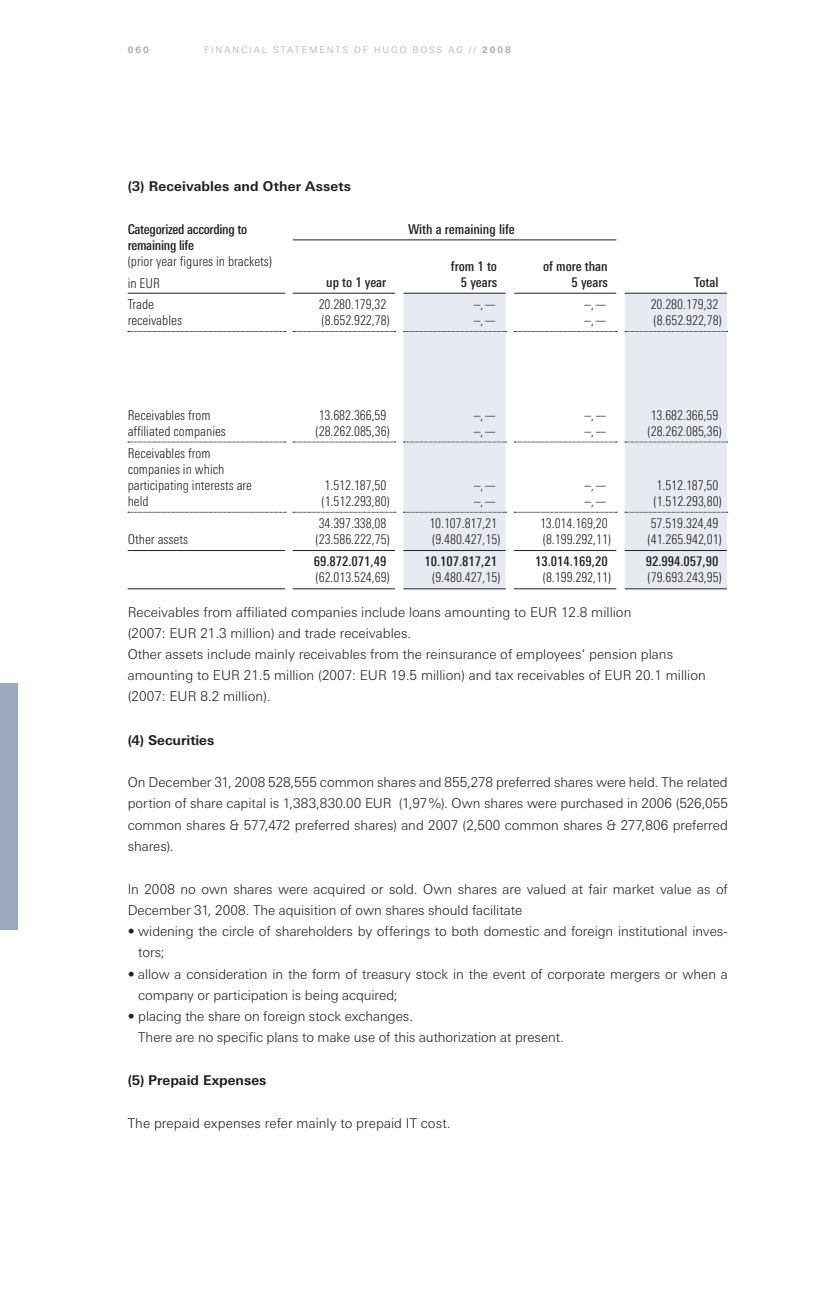
<style>
.page{position:relative;width:813px;height:1302px;background:#fff}
.page>*{position:absolute;margin:0;border:0;box-sizing:border-box;transform-origin:0 0}
.t1{font:300 13.5px/21.3px "LT Univers Basic";color:#231f20}
.t2{font:300 condensed 13.5px/15.9px "LT Univers";color:#231f20}
.t3{font:500 condensed 13.5px/15.9px "LT Univers";color:#231f20;text-align:right}
.t4{font:700 13.5px "LT Univers Basic";color:#231f20}
.t5{font:500 condensed 13.5px/15.9px "LT Univers";letter-spacing:-.02em;color:#231f20}
.t6{font:300 9px "LT Univers Basic";letter-spacing:.22em;color:#9da9bd}
.t7{font:700 9px "LT Univers Basic";color:#9da9bd}
.s1{font-weight:700}
</style>
<div class="page">
<div style="left:0;top:682px;width:17px;height:247px;background:#9da9bd"></div>
<svg style="left:403px;top:293px;width:323px;height:295px;fill:#e7eaf0"></svg>
<hr style="left:514px;top:293px;width:102px;height:1px;background:#231f20">
<hr style="left:624px;top:293px;width:102px;height:1px;background:#231f20">
<hr style="left:292px;top:293px;width:103px;height:1px;background:#231f20">
<hr style="left:128px;top:550px;width:157px;height:1px;background:#231f20">
<hr style="left:292px;top:550px;width:103px;height:1px;background:#231f20">
<hr style="left:403px;top:550px;width:102px;height:1px;background:#231f20">
<hr style="left:514px;top:550px;width:102px;height:1px;background:#231f20">
<hr style="left:624px;top:550px;width:102px;height:1px;background:#231f20">
<hr style="left:403px;top:293px;width:102px;height:1px;background:#231f20">
<hr style="left:128px;top:588px;width:157px;height:1px;background:#231f20">
<hr style="left:292px;top:588px;width:103px;height:1px;background:#231f20">
<hr style="left:403px;top:588px;width:102px;height:1px;background:#231f20">
<hr style="left:514px;top:588px;width:102px;height:1px;background:#231f20">
<hr style="left:624px;top:588px;width:102px;height:1px;background:#231f20">
<hr style="left:128px;top:293px;width:157px;height:1px;background:#231f20">
<hr style="left:292px;top:239px;width:324px;height:1px;background:#231f20">
<svg style="left:128px;top:331px;width:158px;height:1px"></svg>
<svg style="left:293px;top:331px;width:102px;height:1px"></svg>
<svg style="left:403px;top:331px;width:103px;height:1px"></svg>
<svg style="left:514px;top:331px;width:102px;height:1px"></svg>
<svg style="left:624px;top:331px;width:103px;height:1px"></svg>
<svg style="left:128px;top:441px;width:158px;height:1px"></svg>
<svg style="left:128px;top:512px;width:158px;height:1px"></svg>
<svg style="left:293px;top:441px;width:102px;height:1px"></svg>
<svg style="left:293px;top:512px;width:102px;height:1px"></svg>
<svg style="left:403px;top:441px;width:103px;height:1px"></svg>
<svg style="left:403px;top:512px;width:103px;height:1px"></svg>
<svg style="left:514px;top:441px;width:102px;height:1px"></svg>
<svg style="left:514px;top:512px;width:102px;height:1px"></svg>
<svg style="left:624px;top:441px;width:103px;height:1px"></svg>
<svg style="left:624px;top:512px;width:103px;height:1px"></svg>
<p class="t7" style="left:128px;top:46px;width:23px">060</p>
<p class="t6" style="left:204px;top:46px;width:308px">FINANCIAL STATEMENTS OF HUGO BOSS AG // <span class="s1">2008</span></p>
<p class="t4" style="left:128px;top:181px;width:225px">(3) Receivables and Other Assets</p>
<p class="t5" style="left:128px;top:222px;width:121px">Categorized according to remaining life</p>
<p class="t2" style="left:128px;top:251px;width:146px;line-height:21.9px">(prior year figures in brackets) in EUR</p>
<p class="t3" style="left:326px;top:275px;width:62px">up to 1 year</p>
<p class="t3" style="left:408px;top:222px;width:108px">With a remaining life</p>
<p class="t3" style="left:450px;top:259px;width:48px">from 1 to<br>5 years</p>
<p class="t3" style="left:542px;top:259px;width:66px">of more than<br>5 years</p>
<p class="t3" style="left:693px;top:275px;width:26px">Total</p>
<p class="t2" style="left:128px;top:297px;width:56px">Trade receivables</p>
<p class="t2" style="left:318px;top:297px;width:73px">20.280.179,32 (8.652.922,78)</p>
<p class="t2" style="left:473px;top:297px;width:25px">–,— –,—</p>
<p class="t2" style="left:584px;top:297px;width:25px">–,— –,—</p>
<p class="t2" style="left:650px;top:297px;width:73px">20.280.179,32 (8.652.922,78)</p>
<p class="t2" style="left:128px;top:408px;width:100px">Receivables from affiliated companies</p>
<p class="t2" style="left:315px;top:408px;width:76px">13.682.366,59 (28.262.085,36)</p>
<p class="t2" style="left:473px;top:408px;width:25px">–,— –,—</p>
<p class="t2" style="left:584px;top:408px;width:25px">–,— –,—</p>
<p class="t2" style="left:647px;top:408px;width:76px">13.682.366,59 (28.262.085,36)</p>
<p class="t2" style="left:128px;top:446px;width:126px">Receivables from companies in which participating interests are held</p>
<p class="t2" style="left:321px;top:478px;width:70px">1.512.187,50 (1.512.293,80)</p>
<p class="t2" style="left:473px;top:478px;width:25px">–,— –,—</p>
<p class="t2" style="left:584px;top:478px;width:25px">–,— –,—</p>
<p class="t2" style="left:653px;top:478px;width:70px">1.512.187,50 (1.512.293,80)</p>
<p class="t2" style="left:315px;top:516px;width:76px">34.397.338,08 (23.586.222,75)</p>
<p class="t2" style="left:429px;top:516px;width:73px">10.107.817,21 (9.480.427,15)</p>
<p class="t2" style="left:539px;top:516px;width:73px">13.014.169,20 (8.199.292,11)</p>
<p class="t2" style="left:647px;top:516px;width:76px">57.519.324,49 (41.265.942,01)</p>
<p class="t3" style="left:313px;top:554px;width:74px">69.872.071,49</p>
<p class="t2" style="left:315px;top:570px;width:76px">(62.013.524,69)</p>
<p class="t2" style="left:128px;top:532px;width:62px">Other assets</p>
<p class="t3" style="left:645px;top:554px;width:74px">92.994.057,90</p>
<p class="t2" style="left:647px;top:570px;width:76px">(79.693.243,95)</p>
<p class="t1" style="left:128px;top:602px;width:579px">Receivables from affiliated companies include loans amounting to EUR 12.8 million<br>(2007: EUR 21.3 million) and trade receivables.<br>Other assets include mainly receivables from the reinsurance of employees‘ pension plans amounting to EUR 21.5 million (2007: EUR 19.5 million) and tax receivables of EUR 20.1 million (2007: EUR 8.2 million).</p>
<p class="t4" style="left:128px;top:734px;width:88px">(4) Securities</p>
<p class="t1" style="left:128px;top:772px;width:601px;text-align:justify">On December 31, 2008 528,555 common shares and 855,278 preferred shares were held. The related portion of share capital is 1,383,830.00 EUR (1,97 %). Own shares were purchased in 2006 (526,055 common shares &amp; 577,472 preferred shares) and 2007 (2,500 common shares &amp; 277,806 preferred shares).</p>
<p class="t1" style="left:128px;top:878px;width:601px">In 2008 no own shares were acquired or sold. Own shares are valued at fair market value as of<br>December 31, 2008. The aquisition of own shares should facilitate</p>
<p class="t1" style="left:138px;top:921px;width:591px;text-indent:-10px">• widening the circle of shareholders by offerings to both domestic and foreign institutional inves&shy;tors;</p>
<p class="t1" style="left:138px;top:963px;width:591px;text-indent:-10px">• allow a consideration in the form of treasury stock in the event of corporate mergers or when a company or participation is being acquired;</p>
<p class="t1" style="left:138px;top:1006px;width:427px;text-indent:-10px">• placing the share on foreign stock exchanges.<br>There are no specific plans to make use of this authorization at present.</p>
<p class="t4" style="left:128px;top:1074px;width:140px">(5) Prepaid Expenses</p>
<p class="t1" style="left:128px;top:1112px;width:324px">The prepaid expenses refer mainly to prepaid IT cost.</p>
<p class="t3" style="left:534px;top:554px;width:74px">13.014.169,20</p>
<p class="t2" style="left:542px;top:570px;width:70px">(8.199.292,11)</p>
<p class="t3" style="left:424px;top:554px;width:74px">10.107.817,21</p>
<p class="t2" style="left:432px;top:570px;width:70px">(9.480.427,15)</p>
</div>
